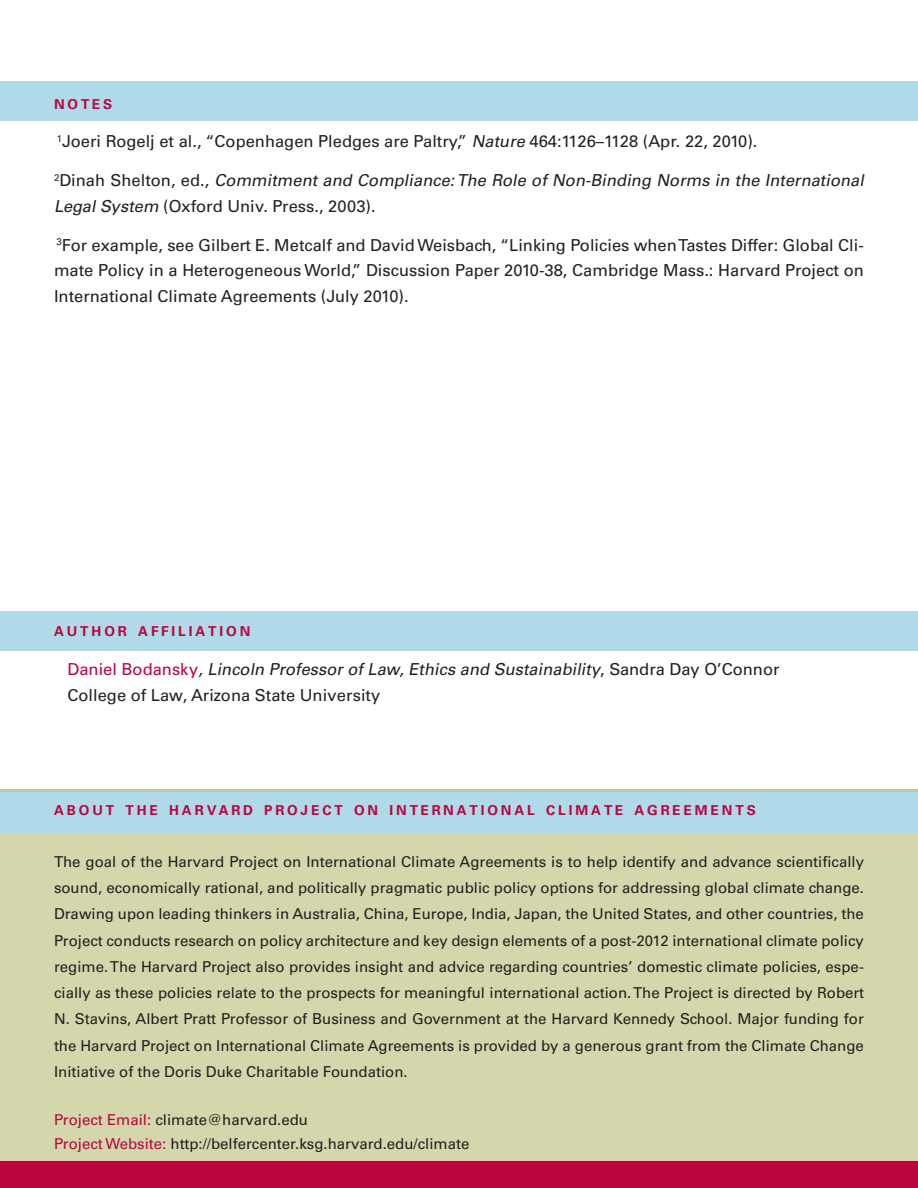
<style>
.page{position:relative;width:918px;height:1188px;background:#fff}
.page>*{position:absolute;margin:0;border:0;box-sizing:border-box;transform-origin:0 0}
.t1{font:16.5px/25.5px "Univers LT Std";color:#231f20;text-align:justify}
.t2{font:italic 16.5px/25.5px "Univers LT Std";color:#231f20}
.t3{font:15px/26.2px "Univers LT Std";color:#231f20;text-align:justify}
.t4{font:700 13.65px "Univers LT Std";letter-spacing:.215em;color:#ba053d}
.s1{font-style:italic}
.s2{font-style:normal}
.s3{font-style:normal;color:#ba053d}
.s4{color:#ba053d}
</style>
<div class="page">
<div style="left:0;top:611px;width:918px;height:40px;background:#b0d9ea"></div>
<div style="left:0;top:81px;width:918px;height:40px;background:#b0d9ea"></div>
<div style="left:0;top:833px;width:918px;height:343px;background:#d3d7ab"></div>
<div style="left:0;top:1161px;width:918px;height:27px;background:#ba053d"></div>
<div style="left:0;top:789px;width:918px;height:44px;background:#b0d9ea"></div>
<hr style="left:0;top:789px;width:918px;height:3px;background:#c4c183">
<p class="t4" style="left:54px;top:96px;width:60px">NOTES</p>
<p class="t1" style="left:57px;top:129px;width:702px"><sup>1</sup>Joeri Rogelj et al., “Copenhagen Pledges are Paltry,” <span class="s1">Nature</span> 464:1126–1128 (Apr. 22, 2010).</p>
<p class="t2" style="left:54px;top:168px;width:815px"><sup>2</sup> <span class="s2">D i n a h S h e l t o n , e d . ,</span> Commitment and Compliance:The Role of Non-Binding Norms in the International<br>Legal System <span class="s2">(Oxford Univ. Press., 2003).</span></p>
<p class="t1" style="left:54px;top:232px;width:812px"><sup>3</sup>For example, see Gilbert E. Metcalf and David Weisbach, “Linking Policies when Tastes Differ: Global Cli&shy;mate Policy in a Heterogeneous World,” Discussion Paper 2010-38, Cambridge Mass.: Harvard Project on International Climate Agreements (July 2010).</p>
<p class="t4" style="left:54px;top:623px;width:198px">AUTHOR AFFILIATION</p>
<p class="t2" style="left:68px;top:657px;width:714px"><span class="s3">D a n i e l B o d a n s ky</span>, Lincoln Professor of Law, Ethics and Sustainability<span class="s2">, S a n d ra D a y O ’ C o n n o r</span></p>
<p class="t1" style="left:68px;top:682px;width:314px">College of Law, Arizona State University</p>
<p class="t4" style="left:54px;top:802px;width:703px">ABOUT THE HARVARD PROJECT ON INTERNATIONAL CLIMATE AGREEMENTS</p>
<p class="t3" style="left:54px;top:848px;width:812px">The goal of the Harvard Project on International Climate Agreements is to help identify and advance scientifically sound, economically rational, and politically pragmatic public policy options for addressing global climate change.<br>Drawing upon leading thinkers in Australia, China, Europe, India, Japan, the United States, and other countries, the Project conducts research on policy architecture and key design elements of a post-2012 international climate policy regime. The Harvard Project also provides insight and advice regarding countries’ domestic climate policies, espe&shy;cially as these policies relate to the prospects for meaningful international action. The Project is directed by Robert N. Stavins, Albert Pratt Professor of Business and Government at the Harvard Kennedy School. Major funding for the Harvard Project on International Climate Agreements is provided by a generous grant from the Climate Change Initiative of the Doris Duke Charitable Foundation.</p>
<p class="t3" style="left:54px;top:1106px;width:256px"><span class="s4">Project Email:</span> climate@harvard.edu</p>
<p class="t3" style="left:54px;top:1130px;width:417px"><span class="s4">Project Website:</span> http://belfercenter.ksg.harvard.edu/climate</p>
</div>
